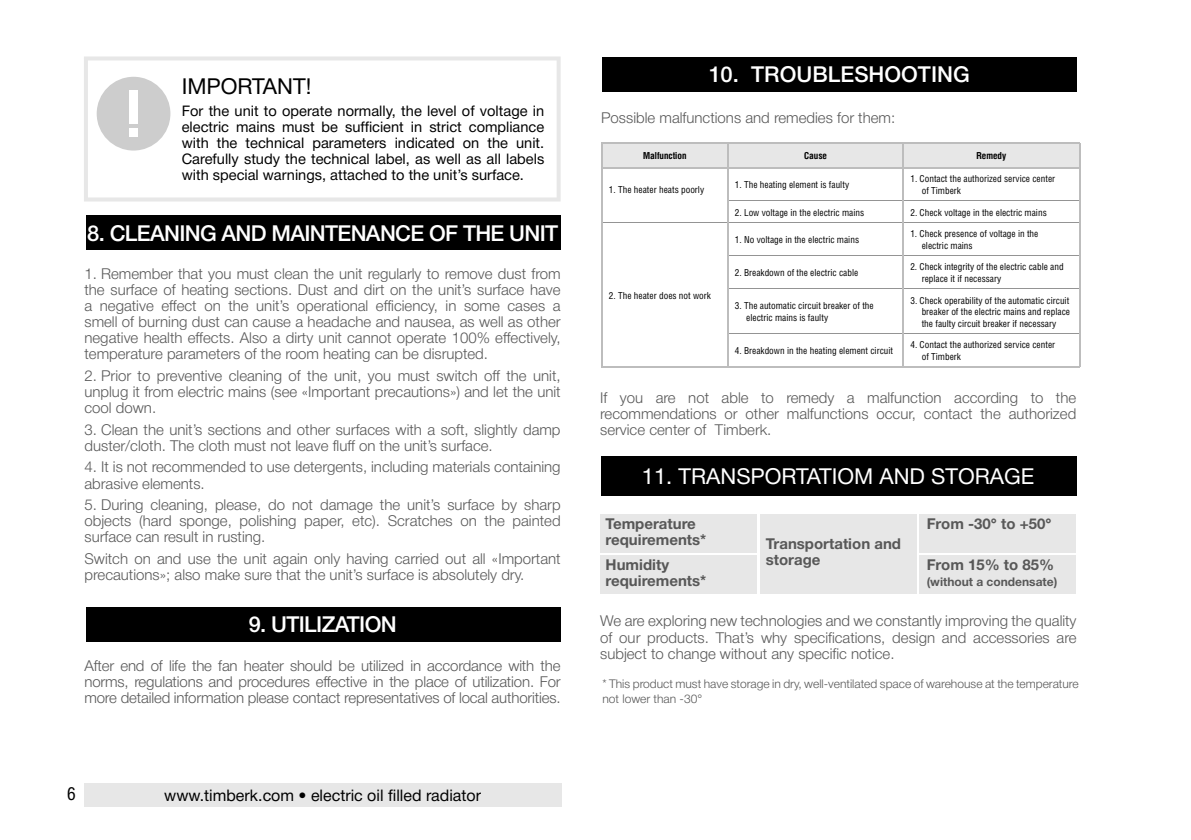
<style>
.page{position:relative;width:1191px;height:840px;background:#fff}
.page>*{position:absolute;margin:0;border:0;box-sizing:border-box;transform-origin:0 0}
.t1{font:500 22px "Helvetica Neue Cyr";letter-spacing:-.03em;color:#fff}
.t2{font:22px "Helvetica Neue Cyr";color:#fff}
.t3{font:500 22px "Helvetica Neue Cyr";color:#fff}
.t4{font:22px "Helvetica Neue Cyr";color:#000}
.t5{font:18px "Helios Cond C";color:#000}
.t6{font:16px "Helvetica Neue Cyr";color:#000}
.t7{font:300 15px/16px "Helvetica Neue Cyr";color:#585858;text-align:justify}
.t8{font:700 15px/15.8px "Helvetica Neue Cyr";color:#585858}
.t9{font:14.6px/16px "Helvetica Neue Cyr";color:#000;text-align:justify}
.t10{font:300 12px/14.4px "Helvetica Neue Cyr";color:#585858}
.t11{font:700 12px "Helvetica Neue Cyr";color:#585858}
.t12{font:9.6px/11.6px "Helios Cond C";color:#000}
.t13{font:700 9.6px "Helios Cond C";color:#000}
</style>
<div class="page">
<div style="left:84px;top:782px;width:477px;height:24px;background:#e7e7e7"></div>
<svg style="left:84px;top:56px;width:476px;height:145px"></svg>
<div style="left:97px;top:77px;width:73px;height:73px;background:#cdcdcd;border-radius:50%"></div>
<div style="left:129px;top:91px;width:9px;height:33px;background:#fff"></div>
<div style="left:129px;top:127px;width:9px;height:9px;background:#fff"></div>
<div style="left:86px;top:215px;width:474px;height:35px;background:#000"></div>
<div style="left:602px;top:57px;width:474px;height:34px;background:#000"></div>
<hr style="left:728px;top:200px;width:175px;height:1px;background:#949494">
<hr style="left:904px;top:200px;width:175px;height:1px;background:#949494">
<hr style="left:602px;top:222px;width:125px;height:1px;background:#949494">
<hr style="left:728px;top:222px;width:175px;height:1px;background:#949494">
<hr style="left:904px;top:222px;width:175px;height:1px;background:#949494">
<hr style="left:728px;top:255px;width:175px;height:1px;background:#949494">
<hr style="left:728px;top:288px;width:175px;height:1px;background:#949494">
<hr style="left:904px;top:255px;width:175px;height:1px;background:#949494">
<hr style="left:904px;top:288px;width:175px;height:1px;background:#949494">
<hr style="left:728px;top:333px;width:175px;height:1px;background:#949494">
<hr style="left:904px;top:333px;width:175px;height:1px;background:#949494">
<hr style="left:601px;top:168px;width:1px;height:33px;background:#bdbdbd">
<svg style="left:601px;top:201px;width:1px;height:21px"></svg>
<hr style="left:727px;top:168px;width:1px;height:33px;background:#bdbdbd">
<hr style="left:903px;top:168px;width:1px;height:33px;background:#bdbdbd">
<hr style="left:1079px;top:168px;width:1px;height:33px;background:#bdbdbd">
<svg style="left:727px;top:201px;width:1px;height:21px"></svg>
<svg style="left:903px;top:201px;width:1px;height:21px"></svg>
<svg style="left:1079px;top:201px;width:1px;height:21px"></svg>
<hr style="left:601px;top:222px;width:1px;height:33px;background:#bdbdbd">
<hr style="left:601px;top:255px;width:1px;height:34px;background:#bdbdbd">
<hr style="left:601px;top:289px;width:1px;height:44px;background:#bdbdbd">
<hr style="left:601px;top:333px;width:1px;height:33px;background:#bdbdbd">
<hr style="left:601px;top:366px;width:127px;height:1px;background:#bdbdbd">
<hr style="left:727px;top:222px;width:1px;height:33px;background:#bdbdbd">
<hr style="left:903px;top:222px;width:1px;height:33px;background:#bdbdbd">
<hr style="left:1079px;top:222px;width:1px;height:33px;background:#bdbdbd">
<hr style="left:727px;top:255px;width:1px;height:34px;background:#bdbdbd">
<hr style="left:903px;top:255px;width:1px;height:34px;background:#bdbdbd">
<hr style="left:1079px;top:255px;width:1px;height:34px;background:#bdbdbd">
<hr style="left:727px;top:289px;width:1px;height:44px;background:#bdbdbd">
<hr style="left:903px;top:289px;width:1px;height:44px;background:#bdbdbd">
<hr style="left:1079px;top:289px;width:1px;height:44px;background:#bdbdbd">
<hr style="left:727px;top:333px;width:1px;height:33px;background:#bdbdbd">
<hr style="left:903px;top:333px;width:1px;height:33px;background:#bdbdbd">
<hr style="left:1079px;top:333px;width:1px;height:33px;background:#bdbdbd">
<hr style="left:728px;top:366px;width:175px;height:1px;background:#bdbdbd">
<hr style="left:903px;top:366px;width:177px;height:1px;background:#bdbdbd">
<svg style="left:601px;top:142px;width:479px;height:25px;background:#e3e3e3"></svg>
<hr style="left:601px;top:167px;width:127px;height:1px;background:#bdbdbd">
<hr style="left:728px;top:167px;width:175px;height:1px;background:#bdbdbd">
<hr style="left:903px;top:167px;width:177px;height:1px;background:#bdbdbd">
<div style="left:86px;top:606px;width:474px;height:35px;background:#000"></div>
<div style="left:601px;top:455px;width:475px;height:40px;background:#000"></div>
<div style="left:600px;top:514px;width:157px;height:38px;background:#e7e7e7"></div>
<div style="left:760px;top:514px;width:156px;height:48px;background:#e7e7e7"></div>
<div style="left:919px;top:514px;width:157px;height:38px;background:#e7e7e7"></div>
<div style="left:600px;top:554px;width:157px;height:39px;background:#e7e7e7"></div>
<div style="left:760px;top:554px;width:156px;height:39px;background:#e7e7e7"></div>
<div style="left:919px;top:554px;width:157px;height:39px;background:#e7e7e7"></div>
<h1 class="t4" style="left:182px;top:74px;width:131px">IMPORTANT!</h1>
<p class="t9" style="left:182px;top:102px;width:364px">For the unit to operate normally, the level of voltage in electric mains must be sufficient in strict compliance with the technical parameters indicated on the unit.<br>Carefully study the technical label, as well as all labels with special warnings, attached to the unit’s surface.</p>
<h1 class="t1" style="left:87px;top:221px;width:472px">8. CLEANING AND MAINTENANCE OF THE UNIT</h1>
<p class="t7" style="left:84px;top:266px;width:478px">1. Remember that you must clean the unit regularly to remove dust from the surface of heating sections. Dust and dirt on the unit’s surface have a negative effect on the unit’s operational efficiency, in some cases a smell of burning dust can cause a headache and nausea, as well as other negative health effects. Also a dirty unit cannot operate 100% effectively, temperature parameters of the room heating can be disrupted.</p>
<p class="t7" style="left:84px;top:367px;width:478px">2. Prior to preventive cleaning of the unit, you must switch off the unit, unplug it from electric mains (see «Important precautions») and let the unit cool down.</p>
<p class="t7" style="left:84px;top:421px;width:477px">3. Clean the unit’s sections and other surfaces with a soft, slightly damp duster/cloth. The cloth must not leave fluff on the unit’s surface.</p>
<p class="t7" style="left:84px;top:459px;width:477px">4. It is not recommended to use detergents, including materials containing abrasive elements.</p>
<p class="t7" style="left:84px;top:496px;width:477px">5. During cleaning, please, do not damage the unit’s surface by sharp objects (hard sponge, polishing paper, etc). Scratches on the painted surface can result in rusting.</p>
<p class="t7" style="left:84px;top:550px;width:477px">Switch on and use the unit again only having carried out all «Important precautions»; also make sure that the unit’s surface is absolutely dry.</p>
<h1 class="t1" style="left:249px;top:611px;width:149px">9. UTILIZATION</h1>
<p class="t7" style="left:84px;top:657px;width:478px">After end of life the fan heater should be utilized in accordance with the norms, regulations and procedures effective in the place of utilization. For more detailed information please contact representatives of local authorities.</p>
<p class="t5" style="left:67px;top:782px;width:10px">6</p>
<p class="t6" style="left:164px;top:786px;width:318px">www.timberk.com • electric oil filled radiator</p>
<h1 class="t3" style="left:708px;top:62px;width:263px">10. TROUBLESHOOTING</h1>
<p class="t7" style="left:601px;top:109px;width:295px">Possible malfunctions and remedies for them:</p>
<p class="t13" style="left:643px;top:150px;width:45px">Malfunction</p>
<p class="t13" style="left:804px;top:150px;width:24px">Cause</p>
<p class="t13" style="left:976px;top:150px;width:31px">Remedy</p>
<p class="t12" style="left:609px;top:184px;width:97px">1. The heater heats poorly</p>
<p class="t12" style="left:735px;top:179px;width:116px">1. The heating element is faulty</p>
<p class="t12" style="left:921px;top:173px;width:135px;text-indent:-11px">1. Contact the authorized service center of Timberk</p>
<p class="t12" style="left:735px;top:206px;width:131px">2. Low voltage in the electric mains</p>
<p class="t12" style="left:910px;top:206px;width:138px">2. Check voltage in the electric mains</p>
<p class="t12" style="left:609px;top:289px;width:104px">2. The heater does not work</p>
<p class="t12" style="left:735px;top:233px;width:126px">1. No voltage in the electric mains</p>
<p class="t12" style="left:921px;top:228px;width:118px;text-indent:-11px">1. Check presence of voltage in the electric mains</p>
<p class="t12" style="left:735px;top:266px;width:125px">2. Breakdown of the electric cable</p>
<p class="t12" style="left:921px;top:261px;width:143px;text-indent:-11px">2. Check integrity of the electric cable and replace it if necessary</p>
<p class="t12" style="left:746px;top:300px;width:129px;text-indent:-11px">3. The automatic circuit breaker of the electric mains is faulty</p>
<p class="t12" style="left:921px;top:294px;width:150px;text-align:justify;text-indent:-11px">3. Check operability of the automatic circuit breaker of the electric mains and replace the faulty circuit breaker if necessary</p>
<p class="t12" style="left:735px;top:344px;width:160px">4. Breakdown in the heating element circuit</p>
<p class="t12" style="left:921px;top:339px;width:135px;text-indent:-11px">4. Contact the authorized service center of Timberk</p>
<p class="t7" style="left:600px;top:389px;width:477px">If you are not able to remedy a malfunction according to the recommendations or other malfunctions occur, contact the authorized service center of Timberk.</p>
<h1 class="t2" style="left:642px;top:463px;width:394px">11. TRANSPORTATIOM AND STORAGE</h1>
<p class="t8" style="left:605px;top:515px;width:102px">Temperature requirements*</p>
<p class="t8" style="left:605px;top:556px;width:102px">Humidity requirements*</p>
<p class="t7" style="left:600px;top:613px;width:478px">We are exploring new technologies and we constantly improving the quality of our products. That’s why specifications, design and accessories are subject to change without any specific notice.</p>
<p class="t8" style="left:926px;top:515px;width:126px">From -30° to +50°</p>
<p class="t8" style="left:926px;top:556px;width:129px">From 15% to 85%</p>
<p class="t11" style="left:926px;top:574px;width:132px">(without a condensate)</p>
<p class="t8" style="left:765px;top:535px;width:137px">Transportation and storage</p>
<p class="t10" style="left:602px;top:676px;width:478px">* This product must have storage in dry, well-ventilated space of warehouse at the temperature not lower than -30°</p>
</div>
